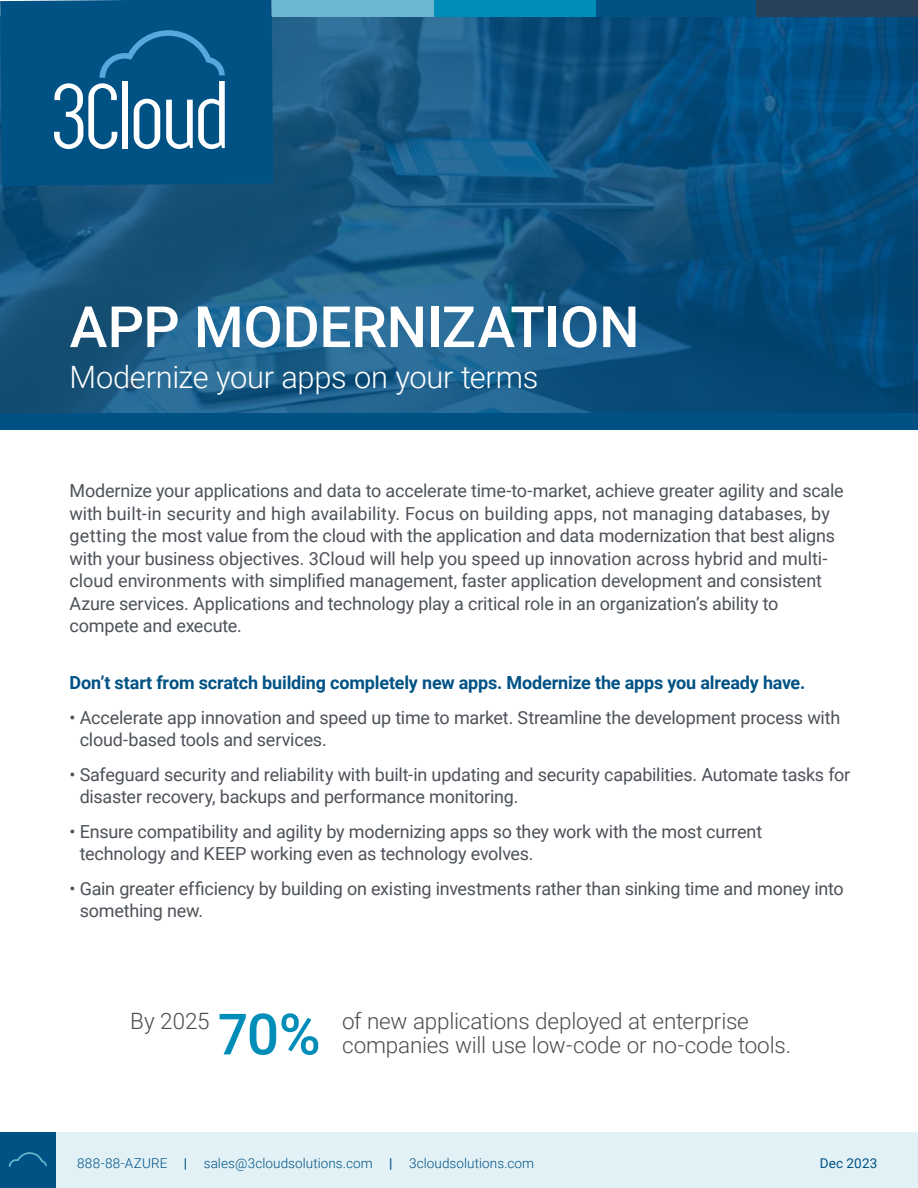
<style>
.page{position:relative;width:918px;height:1188px;background:#fff}
.page>*{position:absolute;margin:0;border:0;box-sizing:border-box;transform-origin:0 0}
.t1{font:500 57px "Roboto";letter-spacing:-.005em;color:#fff}
.t2{font:500 57px "Roboto";color:#008eb9}
.t3{font:300 30.75px "Roboto";letter-spacing:-.01em;color:#fff}
.t4{font:300 22.5px/24px "Roboto";letter-spacing:-.01em;color:#4d4d4f}
.t5{font:18px/22.5px "Roboto";letter-spacing:-.01em;color:#4d5259}
.t6{font:700 18px "Roboto";letter-spacing:-.01em;color:#005285}
.t7{font:300 13.5px "Roboto";letter-spacing:.01em;color:#005285}
.t8{font:13.5px "Roboto";letter-spacing:.015em;color:#005285}
.s1{font-weight:500}
</style>
<div class="page">
<svg style="left:0;top:17px;width:918px;height:396px;background:#125581"></svg>
<div style="left:0;top:1132px;width:918px;height:56px;background:#e1f1f5"></div>
<div style="left:0;top:1132px;width:56px;height:56px;background:#005285"></div>
<svg style="left:9px;top:1152px;width:38px;height:15px"></svg>
<div style="left:0;top:0;width:273px;height:186px;background:#005285"></div>
<svg style="left:54px;top:30px;width:171px;height:119px;background:#31749e"></svg>
<div style="left:0;top:413px;width:918px;height:17px;background:#005285"></div>
<div style="left:596px;top:0;width:161px;height:17px;background:#005285"></div>
<div style="left:272px;top:0;width:162px;height:17px;background:#6ab7cf"></div>
<div style="left:434px;top:0;width:162px;height:17px;background:#008eb9"></div>
<div style="left:757px;top:0;width:161px;height:17px;background:#294158"></div>
<h1 class="t1" style="left:70px;top:287px;width:572px">APP MODERNIZATION</h1>
<h2 class="t3" style="left:70px;top:355px;width:470px">Modernize your apps on your terms</h2>
<p class="t5" style="left:70px;top:479px;width:776px">Modernize your applications and data to accelerate time-to-market, achieve greater agility and scale with built-in security and high availability. Focus on building apps, not managing databases, by getting the most value from the cloud with the application and data modernization that best aligns with your business objectives. 3Cloud will help you speed up innovation across hybrid and multi&shy;cloud environments with simplified management, faster application development and consistent Azure services. Applications and technology play a critical role in an organization’s ability to compete and execute.</p>
<p class="t6" style="left:70px;top:670px;width:737px">Don’t start from scratch building completely new apps. Modernize the apps you already have.</p>
<p class="t5" style="left:80px;top:706px;width:762px;text-indent:-10px">• Accelerate app innovation and speed up time to market. Streamline the development process with cloud-based tools and services.</p>
<p class="t5" style="left:80px;top:763px;width:772px;text-indent:-10px">• Safeguard security and reliability with built-in updating and security capabilities. Automate tasks for disaster recovery, backups and performance monitoring.</p>
<p class="t5" style="left:80px;top:820px;width:684px;text-indent:-10px">• Ensure compatibility and agility by modernizing apps so they work with the most current technology and KEEP working even as technology evolves.</p>
<p class="t5" style="left:80px;top:877px;width:766px;text-indent:-10px">• Gain greater efficiency by building on existing investments rather than sinking time and money into something new.</p>
<p class="t4" style="left:130px;top:1008px;width:81px">By 2025</p>
<p class="t4" style="left:342px;top:1008px;width:450px">of new applications deployed at enterprise companies will use low-code or no-code tools.</p>
<h1 class="t2" style="left:218px;top:994px;width:104px">70%</h1>
<p class="t7" style="left:77px;top:1154px;width:459px">888-88-AZURE <span class="s1">|</span> sales@3cloudsolutions.com <span class="s1">|</span> 3cloudsolutions.com</p>
<p class="t8" style="left:820px;top:1153px;width:59px">Dec 2023</p>
</div>
